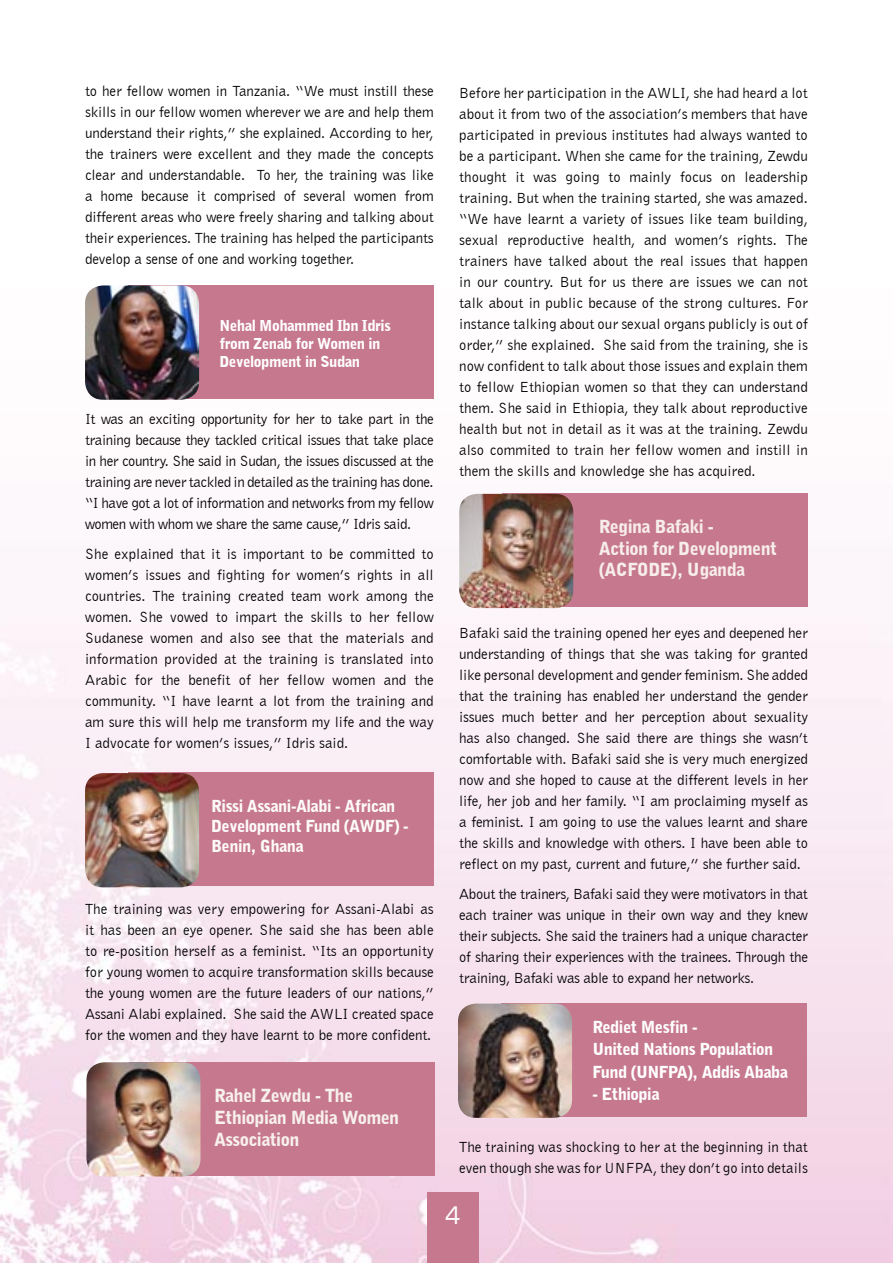
<style>
.page{position:relative;width:893px;height:1263px;background:#fff}
.page>*{position:absolute;margin:0;border:0;box-sizing:border-box;transform-origin:0 0}
.t1{font:24px "Square 721 BT";color:#fff}
.Sub_headers{font:900 18px/21.6px "Bell Gothic BT";letter-spacing:-.03em;color:#f7edea}
.Sub_headers-2{font:900 18px/21.6px "Bell Gothic BT";letter-spacing:-.03em;color:#f7f0ed}
.Sub_headers-3{font:900 16.5px/22.5px "Bell Gothic BT";letter-spacing:-.03em;color:#fff}
.Sub_headers-4{font:900 16.5px "Bell Gothic BT";letter-spacing:-.03em;color:#fdfbfa}
.Body_copy{font:15px/21px "Bell Gothic BT";letter-spacing:-.01em;color:#000;text-align:justify}
.Sub_headers-5{font:900 15px/18px "Bell Gothic BT";letter-spacing:-.03em;color:#fff}
</style>
<div class="page">
<img style="left:0;top:493px;width:893px;height:770px">
<div style="left:427px;top:1192px;width:51px;height:71px;background:#c6788f"></div>
<div style="left:130px;top:1062px;width:305px;height:113px;background:#c6788f"></div>
<img style="left:86px;top:1062px;width:115px;height:114px">
<div style="left:502px;top:493px;width:306px;height:114px;background:#c6788f"></div>
<img style="left:459px;top:494px;width:114px;height:114px">
<div style="left:501px;top:1004px;width:306px;height:113px;background:#c6788f"></div>
<img style="left:458px;top:1003px;width:114px;height:115px">
<div style="left:128px;top:772px;width:306px;height:114px;background:#c6788f"></div>
<img style="left:85px;top:773px;width:114px;height:114px">
<div style="left:128px;top:285px;width:306px;height:114px;background:#c6788f"></div>
<img style="left:85px;top:285px;width:114px;height:115px">
<p class="Body_copy" style="left:85px;top:81px;width:350px">to her fellow women in Tanzania. “We must instill these skills in our fellow women wherever we are and help them understand their rights,” she explained. According to her, the trainers were excellent and they made the concepts clear and understandable. To her, the training was like a home because it comprised of several women from different areas who were freely sharing and talking about their experiences. The training has helped the participants develop a sense of one and working together.</p>
<p class="Sub_headers-5" style="left:219px;top:317px;width:173px">Nehal Mohammed Ibn Idris from Zenab for Women in<br>Development in Sudan</p>
<p class="Body_copy" style="left:85px;top:408px;width:350px">It was an exciting opportunity for her to take part in the training because they tackled critical issues that take place in her country. She said in Sudan, the issues discussed at the training are never tackled in detailed as the training has done. “I have got a lot of information and networks from my fellow women with whom we share the same cause,” Idris said.</p>
<p class="Body_copy" style="left:85px;top:543px;width:350px">She explained that it is important to be committed to women’s issues and fighting for women’s rights in all countries. The training created team work among the women. She vowed to impart the skills to her fellow Sudanese women and also see that the materials and information provided at the training is translated into Arabic for the benefit of her fellow women and the community. “I have learnt a lot from the training and am sure this will help me transform my life and the way I advocate for women’s issues,” Idris said.</p>
<p class="Sub_headers-4" style="left:211px;top:796px;width:186px">Rissi Assani-Alabi - African</p>
<p class="Sub_headers-4" style="left:211px;top:816px;width:199px">Development Fund (AWDF) -</p>
<p class="Sub_headers-4" style="left:211px;top:835px;width:94px">Benin, Ghana</p>
<p class="Body_copy" style="left:85px;top:898px;width:350px">The training was very empowering for Assani-Alabi as it has been an eye opener. She said she has been able to re-position herself as a feminist. “Its an opportunity for young women to acquire transformation skills because the young women are the future leaders of our nations,” Assani Alabi explained. She said the AWLI created space for the women and they have learnt to be more confident.</p>
<p class="Sub_headers-2" style="left:214px;top:1085px;width:187px">Rahel Zewdu - The<br>Ethiopian Media Women<br>Association</p>
<p class="Body_copy" style="left:459px;top:82px;width:350px">Before her participation in the AWLI, she had heard a lot about it from two of the association’s members that have participated in previous institutes had always wanted to be a participant. When she came for the training, Zewdu thought it was going to mainly focus on leadership training. But when the training started, she was amazed. “We have learnt a variety of issues like team building, sexual reproductive health, and women’s rights. The trainers have talked about the real issues that happen in our country. But for us there are issues we can not talk about in public because of the strong cultures. For instance talking about our sexual organs publicly is out of order,” she explained. She said from the training, she is now confident to talk about those issues and explain them to fellow Ethiopian women so that they can understand them. She said in Ethiopia, they talk about reproductive health but not in detail as it was at the training. Zewdu also commited to train her fellow women and instill in them the skills and knowledge she has acquired.</p>
<p class="Sub_headers" style="left:599px;top:515px;width:117px">Regina Bafaki -</p>
<p class="Sub_headers" style="left:599px;top:537px;width:180px">Action for Development (ACFODE), Uganda</p>
<p class="Body_copy" style="left:459px;top:622px;width:350px">Bafaki said the training opened her eyes and deepened her understanding of things that she was taking for granted like personal development and gender feminism. She added that the training has enabled her understand the gender issues much better and her perception about sexuality has also changed. She said there are things she wasn’t comfortable with. Bafaki said she is very much energized now and she hoped to cause at the different levels in her life, her job and her family. “I am proclaiming myself as a feminist. I am going to use the values learnt and share the skills and knowledge with others. I have been able to reflect on my past, current and future,” she further said.</p>
<p class="Body_copy" style="left:459px;top:883px;width:350px">About the trainers, Bafaki said they were motivators in that each trainer was unique in their own way and they knew their subjects. She said the trainers had a unique character of sharing their experiences with the trainees. Through the training, Bafaki was able to expand her networks.</p>
<p class="Sub_headers-3" style="left:592px;top:1015px;width:107px">Rediet Mesfin -</p>
<p class="Sub_headers-3" style="left:592px;top:1038px;width:197px">United Nations Population<br>Fund (UNFPA), Addis Ababa</p>
<p class="Sub_headers-3" style="left:592px;top:1083px;width:69px">- Ethiopia</p>
<p class="Body_copy" style="left:459px;top:1136px;width:350px">The training was shocking to her at the beginning in that even though she was for UNFPA, they don’t go into details</p>
<h1 class="t1" style="left:444px;top:1200px;width:18px">4</h1>
</div>
